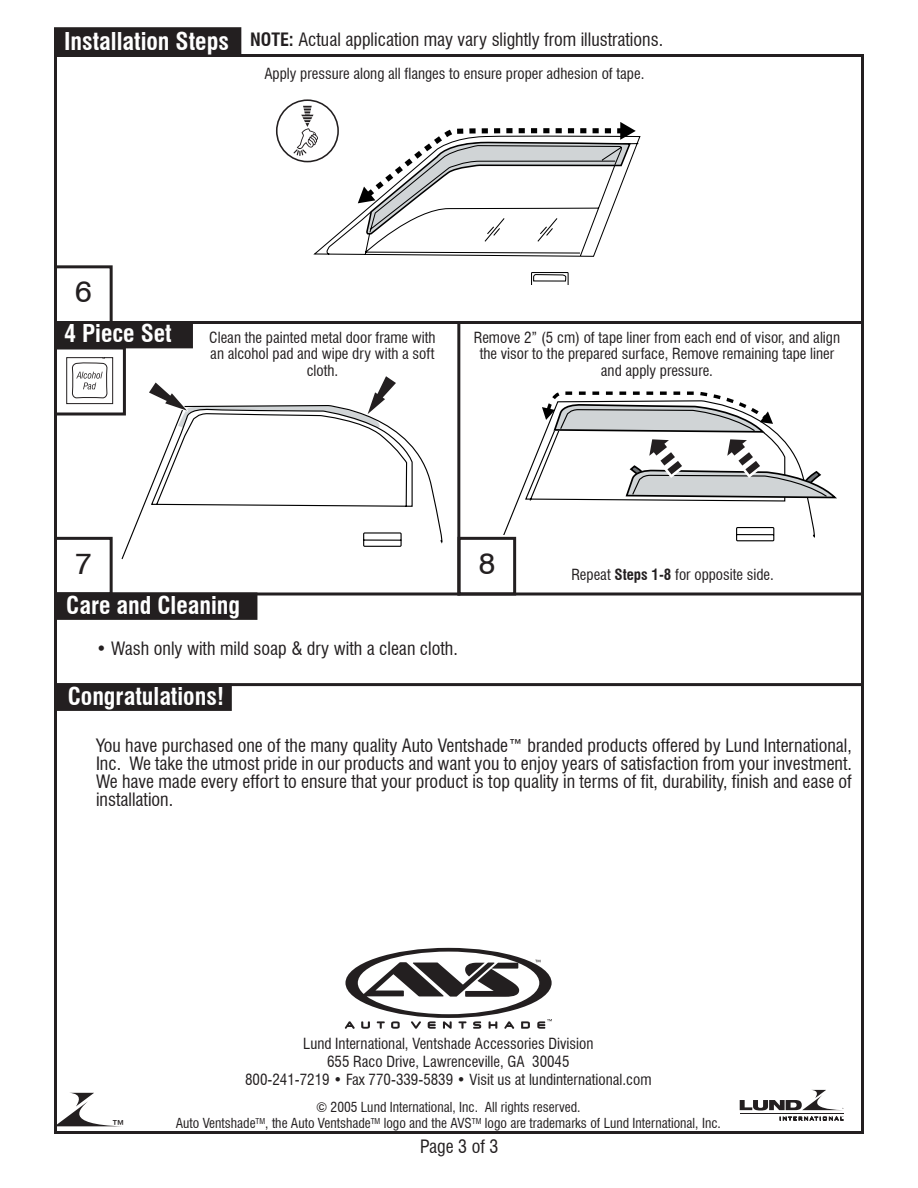
<style>
.page{position:relative;width:918px;height:1188px;background:#fff}
.page>*{position:absolute;margin:0;border:0;box-sizing:border-box;transform-origin:0 0}
.t1{font:30px "Swiss 721 BT";color:#231f20}
.t2{font:700 condensed 24px "Swiss 721 BT";color:#fff}
.t3{font:condensed 18px/18px "Swiss 721 BT";color:#231f20;text-align:justify}
.t4{font:condensed 15px/16.5px "Swiss 721 BT";color:#231f20;text-align:center}
.t5{font:condensed 13.5px/16.2px "Swiss 721 BT";color:#231f20;text-align:center}
.s1{font-weight:700;font-size:24px;color:#fff}
.s2{font-weight:700}
</style>
<div class="page">
<div style="left:55px;top:28px;width:186px;height:26px;background:#231f20"></div>
<div style="left:54px;top:27px;width:187px;height:28px;border:2px solid #231f20"></div>
<div style="left:54px;top:537px;width:59px;height:59px;border:3px solid #231f20"></div>
<hr style="left:54px;top:321px;width:810px;height:3px;background:#231f20">
<div style="left:55px;top:322px;width:137px;height:26px;background:#231f20"></div>
<svg style="left:503px;top:439px;width:312px;height:103px"></svg>
<svg style="left:257px;top:592px;width:607px;height:4px;background:#595657"></svg>
<div style="left:54px;top:265px;width:59px;height:59px;border:3px solid #231f20"></div>
<div style="left:276px;top:99px;width:63px;height:63px;border:2px solid #231f20;border-radius:50%"></div>
<svg style="left:294px;top:106px;width:20px;height:50px"></svg>
<svg style="left:313px;top:131px;width:328px;height:153px"></svg>
<svg style="left:358px;top:122px;width:278px;height:113px"></svg>
<hr style="left:457px;top:322px;width:3px;height:273px;background:#231f20">
<svg style="left:122px;top:429px;width:320px;height:130px"></svg>
<svg style="left:149px;top:376px;width:247px;height:53px"></svg>
<svg style="left:66px;top:357px;width:47px;height:47px"></svg>
<div style="left:54px;top:346px;width:72px;height:70px;border:3px solid #231f20"></div>
<div style="left:464px;top:536px;width:54px;height:55px;background:#fff"></div>
<div style="left:458px;top:537px;width:58px;height:59px;border:3px solid #231f20"></div>
<svg style="left:542px;top:391px;width:295px;height:109px"></svg>
<div style="left:55px;top:593px;width:202px;height:26px;background:#231f20"></div>
<div style="left:54px;top:592px;width:203px;height:28px;border:2px solid #231f20"></div>
<hr style="left:54px;top:683px;width:810px;height:3px;background:#231f20">
<div style="left:56px;top:684px;width:175px;height:26px;background:#231f20"></div>
<div style="left:56px;top:684px;width:176px;height:27px;border:2px solid #231f20"></div>
<svg style="left:345px;top:948px;width:207px;height:81px"></svg>
<svg style="left:54px;top:1093px;width:60px;height:33px"></svg>
<hr style="left:740px;top:1113px;width:103px;height:1px;background:#231f20">
<svg style="left:780px;top:1116px;width:63px;height:4px"></svg>
<svg style="left:740px;top:1090px;width:103px;height:20px"></svg>
<p class="t3" style="left:64px;top:31px;width:601px"><span class="s1">Installation Steps</span> <span class="s2">NOTE:</span> Actual application may vary slightly from illustrations.</p>
<p class="t4" style="left:264px;top:65px;width:382px">Apply pressure along all flanges to ensure proper adhesion of tape.</p>
<h1 class="t1" style="left:75px;top:273px;width:18px">6</h1>
<h2 class="t2" style="left:64px;top:319px;width:109px">4 Piece Set</h2>
<p class="t4" style="left:209px;top:329px;width:228px">Clean the painted metal door frame with an alcohol pad and wipe dry with a soft cloth.</p>
<p class="t4" style="left:474px;top:329px;width:368px">Remove 2” (5 cm) of tape liner from each end of visor, and align the visor to the prepared surface, Remove remaining tape liner and apply pressure.</p>
<h1 class="t1" style="left:75px;top:545px;width:18px">7</h1>
<h1 class="t1" style="left:479px;top:545px;width:18px">8</h1>
<p class="t4" style="left:572px;top:566px;width:204px">Repeat <span class="s2">Steps 1-8</span> for opposite side.</p>
<h2 class="t2" style="left:66px;top:591px;width:176px">Care and Cleaning</h2>
<p class="t3" style="left:96px;top:639px;width:363px">• Wash only with mild soap &amp; dry with a clean cloth.</p>
<h2 class="t2" style="left:68px;top:682px;width:158px">Congratulations!</h2>
<p class="t3" style="left:96px;top:736px;width:758px">You have purchased one of the many quality Auto Ventshade™ branded products offered by Lund International, Inc. We take the utmost pride in our products and want you to enjoy years of satisfaction from your investment.<br>We have made every effort to ensure that your product is top quality in terms of fit, durability, finish and ease of installation.</p>
<p class="t3" style="left:111px;top:1117px;width:16px">™</p>
<p class="t4" style="left:245px;top:1034px;width:408px;line-height:18px">Lund International, Ventshade Accessories Division<br>655 Raco Drive, Lawrenceville, GA 30045<br>800-241-7219 • Fax 770-339-5839 • Visit us at lundinternational.com</p>
<p class="t5" style="left:176px;top:1099px;width:547px">© 2005 Lund International, Inc. All rights reserved.<br>Auto Ventshade<sup>TM</sup>, the Auto Ventshade<sup>TM</sup> logo and the AVS<sup>TM</sup> logo are trademarks of Lund International, Inc.</p>
<p class="t3" style="left:420px;top:1138px;width:80px">Page 3 of 3</p>
</div>
